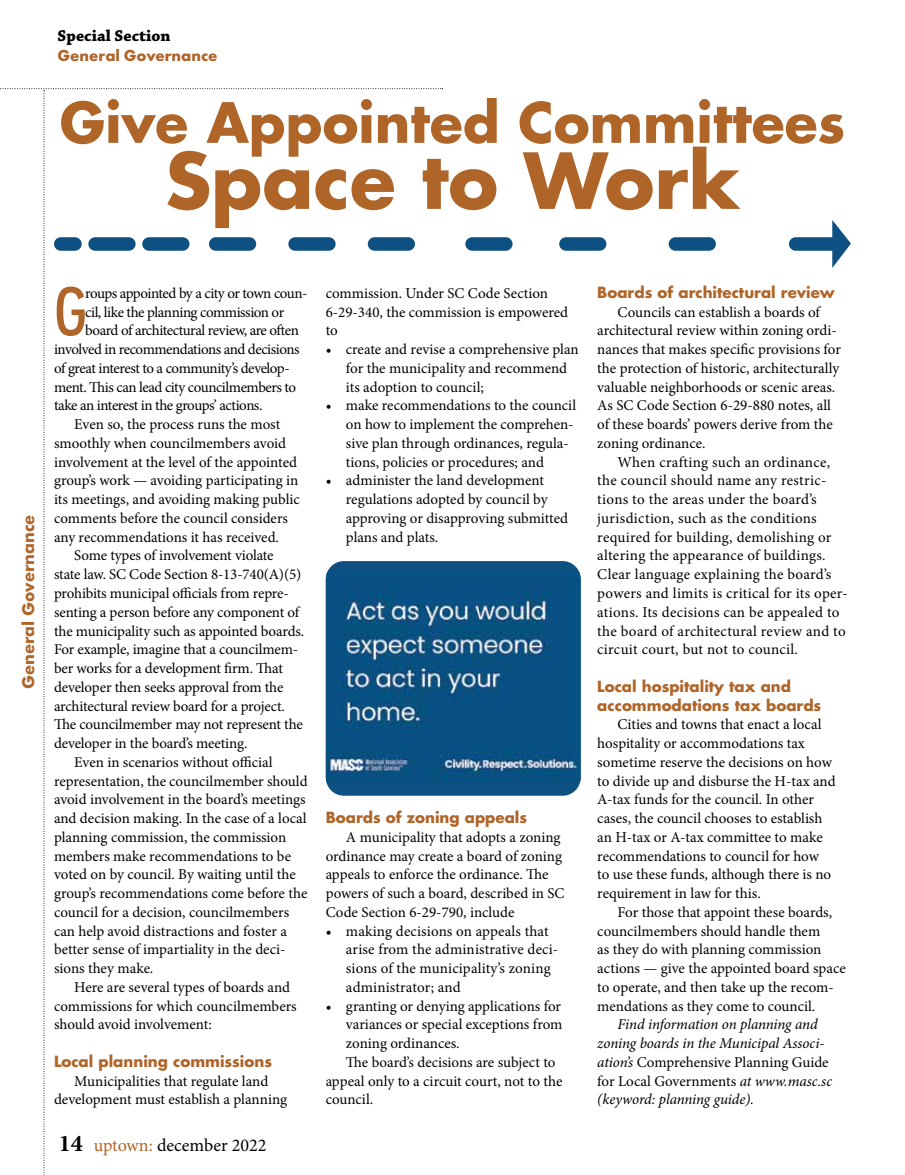
<style>
.page{position:relative;width:905px;height:1175px;background:#fff}
.page>*{position:absolute;margin:0;border:0;box-sizing:border-box;transform-origin:0 0}
.t1{font:700 75px "Futura Std";color:#af6428}
.t2{font:500 condensed 67.65px "Futura BT";color:#af6428}
.t3{font:700 54px "Futura Std";color:#af6428}
.t4{font:18px "Minion Pro";color:#000}
.t5{font:700 16.5px "Futura BT";color:#af6428}
.t6{font:700 16.5px "Futura PT";color:#af6428}
.t7{font:700 16.5px "Chaparral Pro";letter-spacing:.005em;color:#000}
.t8{font:15px/18.8px "Minion Pro";letter-spacing:-.005em;color:#000}
.t9{font:15px/18.8px "Minion Pro";letter-spacing:.02em;color:#000}
.t10{font:italic 15px/18.8px "Minion Pro";letter-spacing:-.01em;color:#000}
.t11{font:700 15px/18.8px "Futura Std";color:#af6428}
.t12{font:15px "Minion Pro";letter-spacing:-.035em;color:#000}
.t13{font:15px "Minion Pro";letter-spacing:-.03em;color:#000}
.t14{font:15px "Minion Pro";letter-spacing:-.04em;color:#000}
.s1{font-weight:700;font-size:24px}
.s2{color:#af6428}
.s3{font-style:normal}
</style>
<div class="page">
<svg style="left:0;top:88px;width:443px;height:1087px"></svg>
<div style="left:326px;top:561px;width:254px;height:234px;background:#0d5081;border-radius:18px"></div>
<img style="left:326px;top:571px;width:254px;height:211px">
<div style="left:54px;top:237px;width:28px;height:14px;background:#0d5081;border-radius:7px"></div>
<div style="left:88px;top:237px;width:48px;height:14px;background:#0d5081;border-radius:7px"></div>
<div style="left:142px;top:237px;width:47px;height:14px;background:#0d5081;border-radius:7px"></div>
<div style="left:209px;top:237px;width:47px;height:14px;background:#0d5081;border-radius:7px"></div>
<div style="left:288px;top:237px;width:47px;height:14px;background:#0d5081;border-radius:7px"></div>
<div style="left:368px;top:237px;width:47px;height:14px;background:#0d5081;border-radius:7px"></div>
<div style="left:465px;top:237px;width:47px;height:14px;background:#0d5081;border-radius:7px"></div>
<div style="left:559px;top:237px;width:47px;height:14px;background:#0d5081;border-radius:7px"></div>
<div style="left:668px;top:237px;width:47px;height:14px;background:#0d5081;border-radius:7px"></div>
<div style="left:788px;top:237px;width:52px;height:14px;background:#0d5081;border-radius:7px"></div>
<svg style="left:832px;top:220px;width:18px;height:48px"></svg>
<p class="t7" style="left:57px;top:26px;width:115px">Special Section</p>
<p class="t6" style="left:57px;top:45px;width:161px">General Governance</p>
<h3 class="t3" style="left:60px;top:87px;width:787px">Give Appointed Committees</h3>
<h1 class="t1" style="left:165px;top:131px;width:576px">Space to Work</h1>
<p class="t5" style="left:18px;top:689px;width:176px;rotate:-90deg">General Governance</p>
<h2 class="t2" style="left:54px;top:270px;width:35px">G</h2>
<p class="t14" style="left:85px;top:283px;width:224px">roups appointed by a city or town coun-</p>
<p class="t13" style="left:85px;top:302px;width:201px">cil, like the planning commission or</p>
<p class="t12" style="left:85px;top:320px;width:215px">board of architectural review, are often</p>
<p class="t12" style="left:54px;top:339px;width:247px">involved in recommendations and decisions</p>
<p class="t12" style="left:54px;top:358px;width:237px">of great interest to a community’s develop-</p>
<p class="t13" style="left:54px;top:377px;width:244px">ment. This can lead city councilmembers to</p>
<p class="t13" style="left:54px;top:395px;width:210px">take an interest in the groups’ actions.</p>
<p class="t8" style="left:74px;top:415px;width:207px">Even so, the process runs the most</p>
<p class="t8" style="left:54px;top:434px;width:234px">smoothly when councilmembers avoid</p>
<p class="t8" style="left:54px;top:452px;width:244px">involvement at the level of the appointed</p>
<p class="t8" style="left:54px;top:471px;width:246px">group’s work — avoiding participating in</p>
<p class="t8" style="left:54px;top:490px;width:247px">its meetings, and avoiding making public</p>
<p class="t8" style="left:54px;top:509px;width:235px">comments before the council considers</p>
<p class="t8" style="left:54px;top:527px;width:226px">any recommendations it has received.</p>
<p class="t8" style="left:74px;top:546px;width:201px">Some types of involvement violate</p>
<p class="t8" style="left:54px;top:565px;width:249px">state law. SC Code Section 8-13-740(A)(5)</p>
<p class="t8" style="left:54px;top:584px;width:236px">prohibits municipal officials from repre-</p>
<p class="t8" style="left:54px;top:602px;width:247px">senting a person before any component of</p>
<p class="t8" style="left:54px;top:621px;width:252px">the municipality such as appointed boards.</p>
<p class="t8" style="left:54px;top:640px;width:246px">For example, imagine that a councilmem-</p>
<p class="t8" style="left:54px;top:659px;width:230px">ber works for a development firm. That</p>
<p class="t8" style="left:54px;top:677px;width:231px">developer then seeks approval from the</p>
<p class="t8" style="left:54px;top:696px;width:232px">architectural review board for a project.</p>
<p class="t8" style="left:54px;top:715px;width:250px">The councilmember may not represent the</p>
<p class="t8" style="left:54px;top:734px;width:195px">developer in the board’s meeting.</p>
<p class="t8" style="left:74px;top:752px;width:200px">Even in scenarios without official</p>
<p class="t8" style="left:54px;top:771px;width:255px">representation, the councilmember should</p>
<p class="t8" style="left:54px;top:790px;width:253px">avoid involvement in the board’s meetings</p>
<p class="t8" style="left:54px;top:809px;width:254px">and decision making. In the case of a local</p>
<p class="t8" style="left:54px;top:827px;width:234px">planning commission, the commission</p>
<p class="t8" style="left:54px;top:846px;width:238px">members make recommendations to be</p>
<p class="t8" style="left:54px;top:865px;width:243px">voted on by council. By waiting until the</p>
<p class="t8" style="left:54px;top:884px;width:255px">group’s recommendations come before the</p>
<p class="t8" style="left:54px;top:902px;width:237px">council for a decision, councilmembers</p>
<p class="t8" style="left:54px;top:921px;width:234px">can help avoid distractions and foster a</p>
<p class="t8" style="left:54px;top:940px;width:233px">better sense of impartiality in the deci-</p>
<p class="t8" style="left:54px;top:959px;width:101px">sions they make.</p>
<p class="t8" style="left:74px;top:977px;width:217px">Here are several types of boards and</p>
<p class="t8" style="left:54px;top:996px;width:244px">commissions for which councilmembers</p>
<p class="t8" style="left:54px;top:1015px;width:159px">should avoid involvement:</p>
<p class="t11" style="left:54px;top:1051px;width:219px">Local planning commissions</p>
<p class="t8" style="left:54px;top:1071px;width:234px;text-align:center">Municipalities that regulate land development must establish a planning</p>
<p class="t4" style="left:59px;top:1133px;width:209px"><span class="s1">14</span> <span class="s2">uptown:</span> december 2022</p>
<p class="t8" style="left:325px;top:284px;width:244px">commission. Under SC Code Section<br>6-29-340, the commission is empowered to</p>
<p class="t8" style="left:346px;top:340px;width:234px;text-indent:-20px">• create and revise a comprehensive plan for the municipality and recommend its adoption to council;</p>
<p class="t8" style="left:346px;top:396px;width:232px;text-indent:-20px">• make recommendations to the council on how to implement the comprehen&shy;sive plan through ordinances, regula&shy;tions, policies or procedures; and</p>
<p class="t8" style="left:346px;top:471px;width:224px;text-indent:-20px">• administer the land development regulations adopted by council by approving or disapproving submitted plans and plats.</p>
<p class="t11" style="left:325px;top:808px;width:203px">Boards of zoning appeals</p>
<p class="t8" style="left:325px;top:827px;width:240px;text-indent:20px">A municipality that adopts a zoning ordinance may create a board of zoning appeals to enforce the ordinance. The powers of such a board, described in SC Code Section 6-29-790, include</p>
<p class="t8" style="left:346px;top:921px;width:214px;text-indent:-20px">• making decisions on appeals that arise from the administrative deci&shy;sions of the municipality’s zoning administrator; and</p>
<p class="t8" style="left:325px;top:996px;width:237px">• granting or denying applications for</p>
<p class="t8" style="left:346px;top:1015px;width:218px">variances or special exceptions from</p>
<p class="t8" style="left:346px;top:1034px;width:115px">zoning ordinances.</p>
<p class="t8" style="left:346px;top:1052px;width:211px">The board’s decisions are subject to</p>
<p class="t8" style="left:325px;top:1071px;width:238px">appeal only to a circuit court, not to the</p>
<p class="t8" style="left:325px;top:1090px;width:49px">council.</p>
<p class="t11" style="left:597px;top:283px;width:239px">Boards of architectural review</p>
<p class="t8" style="left:597px;top:302px;width:245px;text-indent:20px">Councils can establish a boards of architectural review within zoning ordi&shy;nances that makes specific provisions for the protection of historic, architecturally valuable neighborhoods or scenic areas.<br>As SC Code Section 6-29-880 notes, all of these boards’ powers derive from the zoning ordinance.</p>
<p class="t9" style="left:597px;top:452px;width:252px;text-indent:20px">When crafting such an ordinance, the council should name any restric&shy;tions to the areas under the board’s jurisdiction, such as the conditions required for building, demolishing or altering the appearance of buildings.<br>Clear language explaining the board’s powers and limits is critical for its oper&shy;ations. Its decisions can be appealed to the board of architectural review and to circuit court, but not to council.</p>
<p class="t11" style="left:597px;top:676px;width:225px">Local hospitality tax and accommodations tax boards</p>
<p class="t8" style="left:597px;top:715px;width:240px;text-indent:20px">Cities and towns that enact a local hospitality or accommodations tax sometime reserve the decisions on how to divide up and disburse the H-tax and A-tax funds for the council. In other cases, the council chooses to establish an H-tax or A-tax committee to make recommendations to council for how<br>to use these funds, although there is no requirement in law for this.</p>
<p class="t8" style="left:597px;top:902px;width:250px;text-indent:20px">For those that appoint these boards, councilmembers should handle them<br>as they do with planning commission actions — give the appointed board space to operate, and then take up the recom&shy;mendations as they come to council.</p>
<p class="t10" style="left:597px;top:1015px;width:236px;text-indent:20px">Find information on planning and zoning boards in the Municipal Associ&shy;ation’s <span class="s3">Comprehensive Planning Guide for Local Governments</span> at www.masc.sc (keyword: planning guide).</p>
</div>
